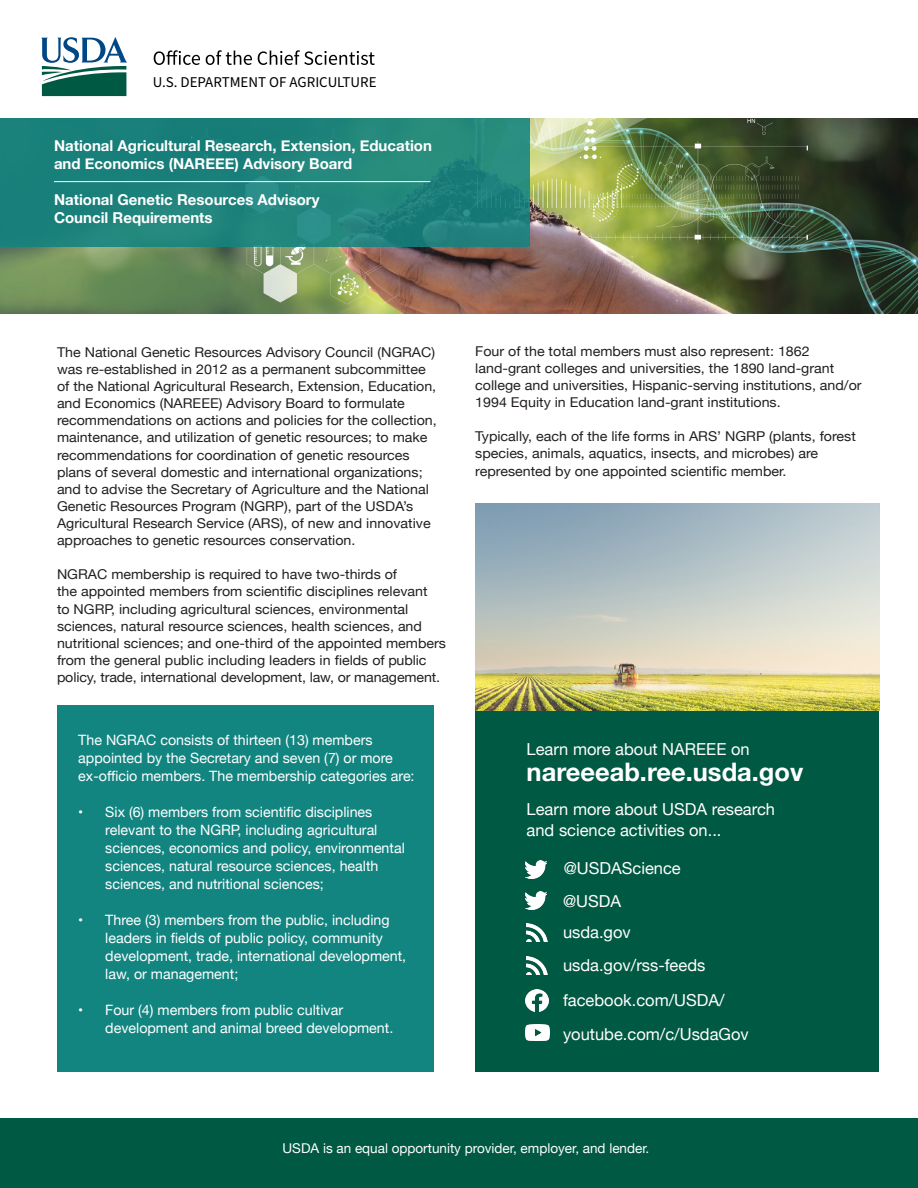
<style>
.page{position:relative;width:918px;height:1188px;background:#fff}
.page>*{position:absolute;margin:0;border:0;box-sizing:border-box;transform-origin:0 0}
.t1{font:700 25.5px "Helvetica Neue";color:#fff}
.t2{font:16.5px/21px "Helvetica Neue";color:#fff}
.t3{font:700 15px/18px "Helvetica Neue";color:#fff}
.t4{font:15px "Source Sans Pro";color:#000}
.t5{font:14.25px/18px "Helvetica Neue";color:#fff}
.t6{font:13.5px/17.1px "Helvetica Neue";color:#231f20;scale:1.05 1}
.t7{font:13.5px "Helvetica Neue";color:#fff}
</style>
<div class="page">
<div style="left:0;top:1118px;width:917px;height:70px;background:#005942"></div>
<img style="left:0;top:118px;width:918px;height:196px">
<svg style="left:0;top:118px;width:530px;height:129px;background:#1f837c"></svg>
<svg style="left:154px;top:50px;width:221px;height:15px"></svg>
<svg style="left:41px;top:37px;width:87px;height:59px"></svg>
<div style="left:57px;top:705px;width:376px;height:367px;background:#138581"></div>
<div style="left:475px;top:664px;width:404px;height:408px;background:#005942"></div>
<img style="left:475px;top:503px;width:404px;height:208px">
<hr style="left:54px;top:181px;width:376px;height:1px;background:#fff">
<img style="left:526px;top:860px;width:21px;height:18px">
<img style="left:525px;top:892px;width:22px;height:18px">
<img style="left:527px;top:957px;width:20px;height:17px">
<img style="left:527px;top:924px;width:20px;height:17px">
<img style="left:526px;top:1025px;width:23px;height:16px">
<img style="left:526px;top:989px;width:23px;height:23px">
<p class="t4" style="left:153px;top:72px;width:226px">U.S. DEPARTMENT OF AGRICULTURE</p>
<p class="t3" style="left:54px;top:137px;width:379px">National Agricultural Research, Extension, Education and Economics (NAREEE) Advisory Board</p>
<p class="t3" style="left:54px;top:191px;width:267px">National Genetic Resources Advisory<br>Council Requirements</p>
<p class="t6" style="left:57px;top:344px;width:363px">The National Genetic Resources Advisory Council (NGRAC) was re-established in 2012 as a permanent subcommittee of the National Agricultural Research, Extension, Education, and Economics (NAREEE) Advisory Board to formulate recommendations on actions and policies for the collection, maintenance, and utilization of genetic resources; to make recommendations for coordination of genetic resources plans of several domestic and international organizations; and to advise the Secretary of Agriculture and the National Genetic Resources Program (NGRP), part of the USDA’s Agricultural Research Service (ARS), of new and innovative approaches to genetic resources conservation.</p>
<p class="t6" style="left:57px;top:567px;width:372px">NGRAC membership is required to have two-thirds of<br>the appointed members from scientific disciplines relevant<br>to NGRP, including agricultural sciences, environmental sciences, natural resource sciences, health sciences, and nutritional sciences; and one-third of the appointed members from the general public including leaders in fields of public policy, trade, international development, law, or management.</p>
<p class="t5" style="left:78px;top:731px;width:338px">The NGRAC consists of thirteen (13) members appointed by the Secretary and seven (7) or more ex-officio members. The membership categories are:</p>
<p class="t5" style="left:105px;top:803px;width:301px;text-indent:-27px">• Six (6) members from scientific disciplines relevant to the NGRP, including agricultural sciences, economics and policy, environmental sciences, natural resource sciences, health sciences, and nutritional sciences;</p>
<p class="t5" style="left:105px;top:911px;width:302px;text-indent:-27px">• Three (3) members from the public, including leaders in fields of public policy, community development, trade, international development, law, or management;</p>
<p class="t5" style="left:105px;top:1001px;width:290px;text-indent:-27px">• Four (4) members from public cultivar development and animal breed development.</p>
<p class="t6" style="left:475px;top:343px;width:369px">Four of the total members must also represent: 1862 land-grant colleges and universities, the 1890 land-grant college and universities, Hispanic-serving institutions, and/or 1994 Equity in Education land-grant institutions.</p>
<p class="t6" style="left:475px;top:429px;width:364px">Typically, each of the life forms in ARS’ NGRP (plants, forest species, animals, aquatics, insects, and microbes) are represented by one appointed scientific member.</p>
<p class="t2" style="left:527px;top:740px;width:225px">Learn more about NAREEE on</p>
<p class="t1" style="left:527px;top:752px;width:278px">nareeeab.ree.usda.gov</p>
<p class="t2" style="left:527px;top:800px;width:250px">Learn more about USDA research and science activities on...</p>
<p class="t2" style="left:564px;top:859px;width:119px">@USDAScience</p>
<p class="t2" style="left:563px;top:891px;width:60px">@USDA</p>
<p class="t2" style="left:563px;top:923px;width:69px">usda.gov</p>
<p class="t2" style="left:563px;top:956px;width:144px">usda.gov/rss-feeds</p>
<p class="t2" style="left:563px;top:991px;width:163px">facebook.com/USDA/</p>
<p class="t2" style="left:563px;top:1024px;width:187px">youtube.com/c/UsdaGov</p>
<p class="t7" style="left:283px;top:1138px;width:368px">USDA is an equal opportunity provider, employer, and lender.</p>
</div>
